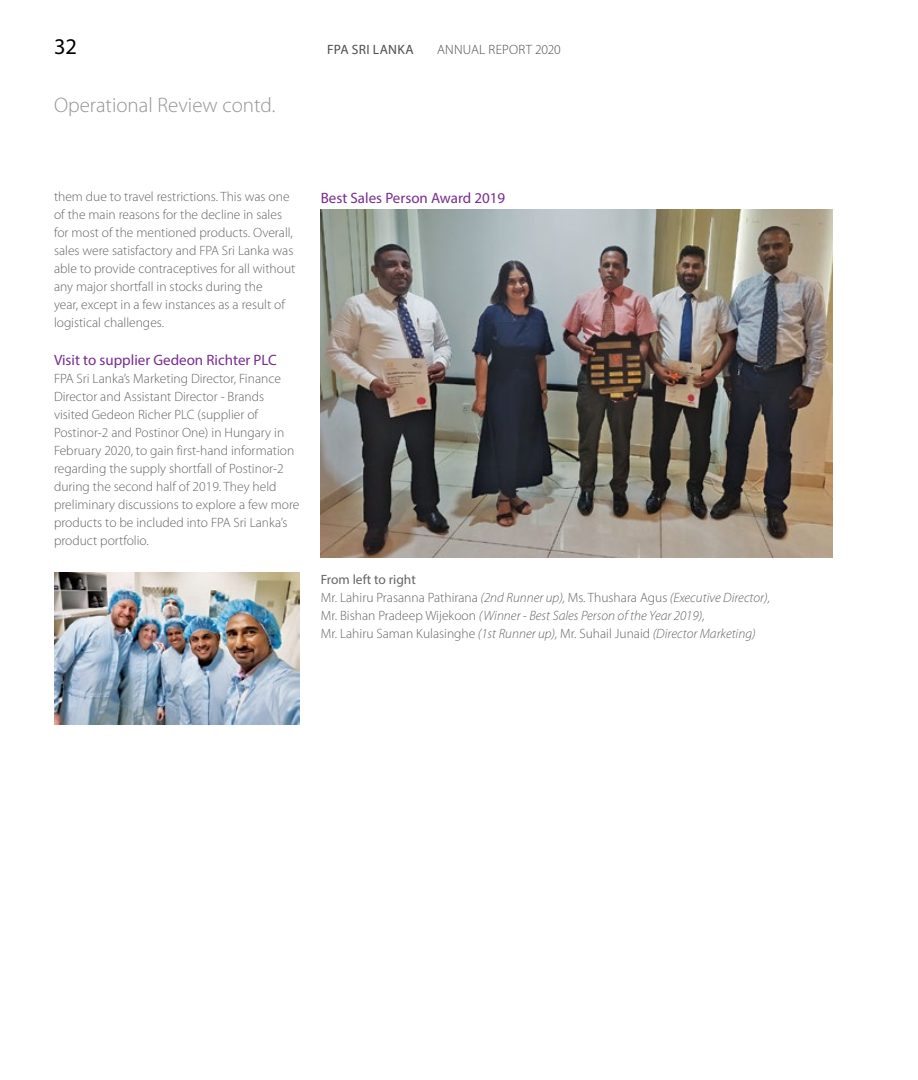
<style>
.page{position:relative;width:918px;height:1080px;background:#fff}
.page>*{position:absolute;margin:0;border:0;box-sizing:border-box;transform-origin:0 0}
.t1{font:22.5px "Myriad Pro";color:#000}
.t2{font:300 21px "Myriad Pro";color:#939598}
.t3{font:15px "Myriad Pro";color:#782b90}
.t4{font:300 13.5px/18px "Myriad Pro";color:#636466}
.t5{font:italic 300 13.5px/18px "Myriad Pro";color:#636466}
.t6{font:300 13.5px "Myriad Pro";letter-spacing:.015em;color:#4d4d4f}
.t7{font:13.5px "Myriad Pro";letter-spacing:.025em;color:#4d4d4f}
.s1{font-weight:400;font-style:normal}
.s2{font-style:normal}
</style>
<div class="page">
<img style="left:54px;top:573px;width:245px;height:152px">
<img style="left:321px;top:209px;width:512px;height:349px">
<h1 class="t1" style="left:54px;top:33px;width:25px">32</h1>
<p class="t7" style="left:327px;top:41px;width:88px">FPA SRI LANKA</p>
<p class="t6" style="left:437px;top:41px;width:125px">ANNUAL REPORT 2020</p>
<h2 class="t2" style="left:54px;top:92px;width:223px">Operational Review contd.</h2>
<p class="t4" style="left:54px;top:188px;width:243px">them due to travel restrictions. This was one of the main reasons for the decline in sales for most of the mentioned products. Overall, sales were satisfactory and FPA Sri Lanka was able to provide contraceptives for all without any major shortfall in stocks during the<br>year, except in a few instances as a result of logistical challenges.</p>
<p class="t3" style="left:54px;top:351px;width:224px">Visit to supplier Gedeon Richter PLC</p>
<p class="t4" style="left:54px;top:369px;width:247px">FPA Sri Lanka’s Marketing Director, Finance Director and Assistant Director - Brands visited Gedeon Richer PLC (supplier of Postinor-2 and Postinor One) in Hungary in February 2020, to gain first-hand information regarding the supply shortfall of Postinor-2 during the second half of 2019. They held preliminary discussions to explore a few more products to be included into FPA Sri Lanka’s product portfolio.</p>
<p class="t3" style="left:321px;top:188px;width:186px">Best Sales Person Award 2019</p>
<p class="t5" style="left:321px;top:571px;width:451px"><span class="s1">From left to right<br></span><span class="s2">Mr. Lahiru Prasanna Pathirana</span> (2nd Runner up), <span class="s2">Ms. Thushara Agus</span> (Executive Director), <span class="s2">Mr. Bishan Pradeep Wijekoon</span> (Winner - Best Sales Person of the Year 2019),<br><span class="s2">Mr. Lahiru Saman Kulasinghe</span> (1st Runner up), <span class="s2">Mr. Suhail Junaid</span> (Director Marketing)</p>
</div>
